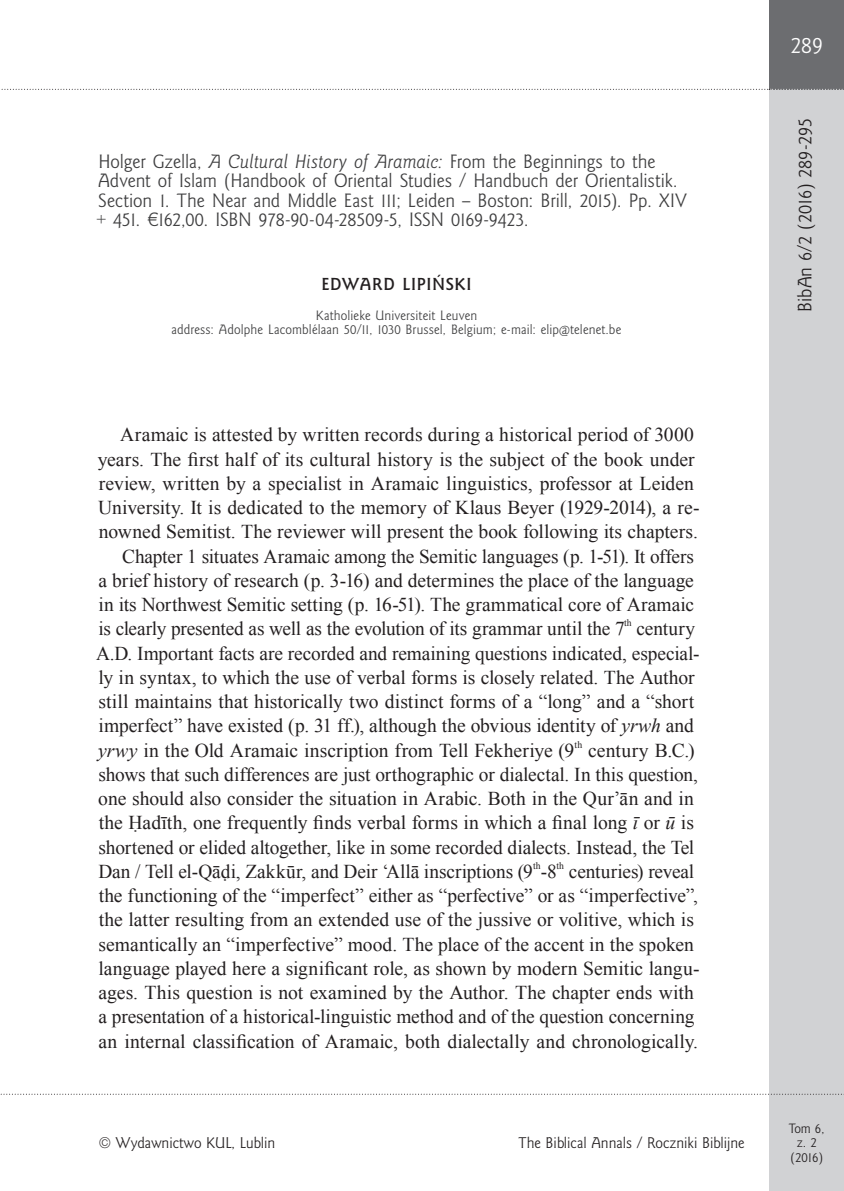
<style>
.page{position:relative;width:844px;height:1191px;background:#fff}
.page>*{position:absolute;margin:0;border:0;box-sizing:border-box;transform-origin:0 0}
.t1{font:21px "Goldy EFN";color:#fff}
.Akapit{font:19.6px/24.3px "Times New Roman";color:#231f20}
.Tytul_rec{font:17.5px/19.2px "Goldy EFN";letter-spacing:-.005em;color:#3e3e3f}
.Dzial{font:17.5px "Goldy EFN";color:#231f20}
.Autor{font:700 15.75px "Goldy EFN";letter-spacing:.045em;color:#231f20}
.PPW{font:14px "Goldy EFN";color:#231f20}
.Afiliacja{font:12.25px/14.7px "Goldy EFN";letter-spacing:.01em;color:#3e3e3f;text-align:center}
.t2{font:12.25px/14.7px "Goldy EFN";color:#231f20;text-align:center}
.Akapit-2{font:9.8px "Times New Roman";color:#231f20}
.s1{font-style:italic}
</style>
<div class="page">
<div style="left:769px;top:0;width:74px;height:1191px;background:#d1d2d4"></div>
<svg style="left:1px;top:1093px;width:843px;height:1px"></svg>
<div style="left:769px;top:0;width:74px;height:89px;background:#6c6d70"></div>
<svg style="left:1px;top:89px;width:843px;height:1px"></svg>
<p class="Tytul_rec" style="left:96px;top:153px;width:592px">Holger Gzella, <span class="s1">A Cultural History of Aramaic:</span> From the Beginnings to the Advent of Islam (Handbook of Oriental Studies / Handbuch der Orientalistik.<br>Section 1. The Near and Middle East 111; Leiden – Boston: Brill, 2015). Pp. XIV + 451. €162,00. ISBN 978-90-04-28509-5, ISSN 0169-9423.</p>
<p class="Autor" style="left:321px;top:274px;width:152px">EDWARD LIPIŃSKI</p>
<p class="Afiliacja" style="left:171px;top:308px;width:451px">Katholieke Universiteit Leuven<br>address: Adolphe Lacomblélaan 50/11, 1030 Brussel, Belgium; e-mail: elip@telenet.be</p>
<p class="Akapit" style="left:98px;top:422px;width:603px;text-indent:23px">Aramaic is attested by written records during a historical period of 3000 years. The first half of its cultural history is the subject of the book under review, written by a specialist in Aramaic linguistics, professor at Leiden University. It is dedicated to the memory of Klaus Beyer (1929-2014), a re&shy;nowned Semitist. The reviewer will present the book following its chapters.</p>
<p class="Akapit" style="left:96px;top:543px;width:604px;text-indent:26px">Chapter 1 situates Aramaic among the Semitic languages (p. 1-51). It offers a brief history of research (p. 3-16) and determines the place of the language in its Northwest Semitic setting (p. 16-51). The grammatical core of Aramaic is clearly presented as well as the evolution of its grammar until the 7<sup>th</sup> century A.D. Important facts are recorded and remaining questions indicated, especial&shy;ly in syntax, to which the use of verbal forms is closely related. The Author still maintains that historically two distinct forms of a “long” and a “short imperfect” have existed (p. 31 ff.), although the obvious identity of <span class="s1">yrwh</span> and <span class="s1">yrwy</span> in the Old Aramaic inscription from Tell Fekheriye (9</p>
<p class="Akapit-2" style="left:574px;top:738px;width:9px">th</p>
<p class="Akapit" style="left:98px;top:737px;width:601px;text-indent:490px">century B.C.) shows that such differences are just orthographic or dialectal. In this question, one should also consider the situation in Arabic. Both in the Qur’ān and in the Ḥadīth, one frequently finds verbal forms in which a final long <span class="s1">ī</span> or <span class="s1">ū</span> is shortened or elided altogether, like in some recorded dialects. Instead, the Tel Dan / Tell el-Qāḍi, Zakkūr, and Deir ‘Allā inscriptions (9 -8</p>
<p class="Akapit-2" style="left:533px;top:859px;width:9px">th</p>
<p class="Akapit-2" style="left:556px;top:859px;width:9px">th</p>
<p class="Akapit" style="left:98px;top:858px;width:602px;text-indent:470px">centuries) reveal the functioning of the “imperfect” either as “perfective” or as “imperfective”, the latter resulting from an extended use of the jussive or volitive, which is semantically an “imperfective” mood. The place of the accent in the spoken language played here a significant role, as shown by modern Semitic langu&shy;ages. This question is not examined by the Author. The chapter ends with a presentation of a historical-linguistic method and of the question concerning an internal classification of Aramaic, both dialectally and chronologically.</p>
<p class="PPW" style="left:99px;top:1134px;width:178px">© Wydawnictwo KUL, Lublin</p>
<p class="PPW" style="left:518px;top:1134px;width:227px">The Biblical Annals / Roczniki Biblijne</p>
<p class="t1" style="left:790px;top:33px;width:34px">289</p>
<p class="Dzial" style="left:794px;top:312px;width:196px;rotate:-90deg">BibAn 6/2 (2016) 289-295</p>
<p class="t2" style="left:788px;top:1121px;width:37px">Tom 6, z. 2 (2016)</p>
</div>
